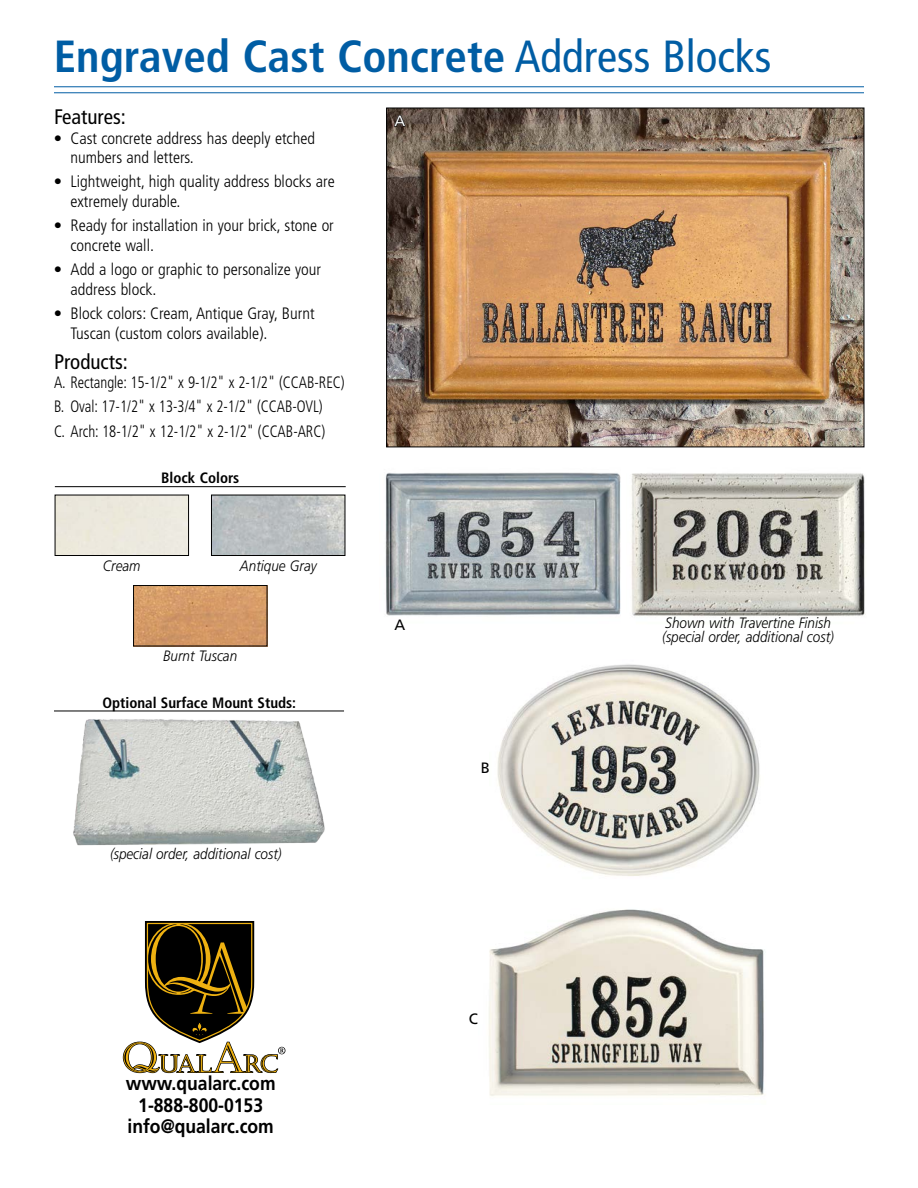
<style>
.page{position:relative;width:918px;height:1188px;background:#fff}
.page>*{position:absolute;margin:0;border:0;box-sizing:border-box;transform-origin:0 0}
.t1{font:700 condensed 45px "Frutiger LT Std";color:#005da4}
.t2{font:condensed 21px "Frutiger LT Std";color:#000}
.t3{font:700 19.5px/21.5px "Frutiger LT Std";color:#000;text-align:center;scale:.9 1}
.t4{font:300 condensed 16.5px/19.8px "Frutiger LT Std";color:#000}
.t5{font:300 condensed 16.5px/24.2px "Frutiger LT Std";color:#000;scale:.9 1}
.t6{font:italic 300 15px/13.5px "Frutiger LT Std";color:#000;scale:.9 1}
.t7{font:700 condensed 15px "Frutiger LT Std";color:#000}
.t8{font:15px "Frutiger LT Std";color:#000}
.t9{font:15px "Frutiger LT Std";color:#fff}
.s1{font-weight:400}
</style>
<div class="page">
<img style="left:385px;top:472px;width:481px;height:144px">
<img style="left:54px;top:710px;width:290px;height:136px">
<img style="left:388px;top:110px;width:474px;height:335px">
<div style="left:386px;top:108px;width:478px;height:339px;border:1px solid #000"></div>
<img style="left:489px;top:909px;width:276px;height:187px">
<img style="left:497px;top:664px;width:263px;height:212px">
<hr style="left:54px;top:86px;width:810px;height:1px;background:#005da4">
<hr style="left:54px;top:92px;width:810px;height:1px;background:#005da4">
<img style="left:135px;top:587px;width:130px;height:57px">
<div style="left:133px;top:585px;width:134px;height:61px;border:1px solid #000"></div>
<div style="left:55px;top:495px;width:134px;height:61px;border:1px solid #000"></div>
<img style="left:213px;top:497px;width:130px;height:57px">
<div style="left:211px;top:495px;width:134px;height:61px;border:1px solid #000"></div>
<hr style="left:55px;top:486px;width:291px;height:1px;background:#000">
<svg style="left:393px;top:114px;width:14px;height:13px"></svg>
<svg style="left:123px;top:921px;width:162px;height:152px"></svg>
<hr style="left:54px;top:711px;width:290px;height:1px;background:#000">
<h1 class="t1" style="left:54px;top:29px;width:719px">Engraved Cast Concrete <span class="s1">Address Blocks</span></h1>
<p class="t2" style="left:54px;top:104px;width:73px">Features:</p>
<p class="t4" style="left:70px;top:128px;width:246px;text-indent:-16px">• Cast concrete address has deeply etched numbers and letters.</p>
<p class="t4" style="left:70px;top:172px;width:266px;text-indent:-16px">• Lightweight, high quality address blocks are extremely durable.</p>
<p class="t4" style="left:70px;top:216px;width:265px;text-indent:-16px">• Ready for installation in your brick, stone or concrete wall.</p>
<p class="t4" style="left:70px;top:260px;width:252px;text-indent:-16px">• Add a logo or graphic to personalize your address block.</p>
<p class="t4" style="left:70px;top:304px;width:246px;text-indent:-16px">• Block colors: Cream, Antique Gray, Burnt<br>Tuscan (custom colors available).</p>
<p class="t2" style="left:54px;top:349px;width:75px">Products:</p>
<p class="t5" style="left:54px;top:371px;width:325px">A. Rectangle: 15-1/2" x 9-1/2" x 2-1/2" (CCAB-REC)<br>B. Oval: 17-1/2" x 13-3/4" x 2-1/2" (CCAB-OVL)<br>C. Arch: 18-1/2" x 12-1/2" x 2-1/2" (CCAB-ARC)</p>
<p class="t7" style="left:161px;top:469px;width:80px">Block Colors</p>
<p class="t6" style="left:103px;top:559px;width:43px">Cream</p>
<p class="t6" style="left:240px;top:559px;width:87px">Antique Gray</p>
<p class="t6" style="left:163px;top:650px;width:84px">Burnt Tuscan</p>
<p class="t7" style="left:102px;top:693px;width:195px">Optional Surface Mount Studs:</p>
<p class="t9" style="left:394px;top:112px;width:12px">A</p>
<p class="t8" style="left:394px;top:616px;width:12px">A</p>
<p class="t6" style="left:110px;top:848px;width:192px">(special order, additional cost)</p>
<p class="t3" style="left:126px;top:1073px;width:168px">www.qualarc.com<br>1-888-800-0153 info@qualarc.com</p>
<p class="t8" style="left:481px;top:759px;width:11px">B</p>
<p class="t8" style="left:469px;top:1010px;width:11px">C</p>
<p class="t6" style="left:662px;top:617px;width:192px">Shown with Travertine Finish (special order, additional cost)</p>
</div>
